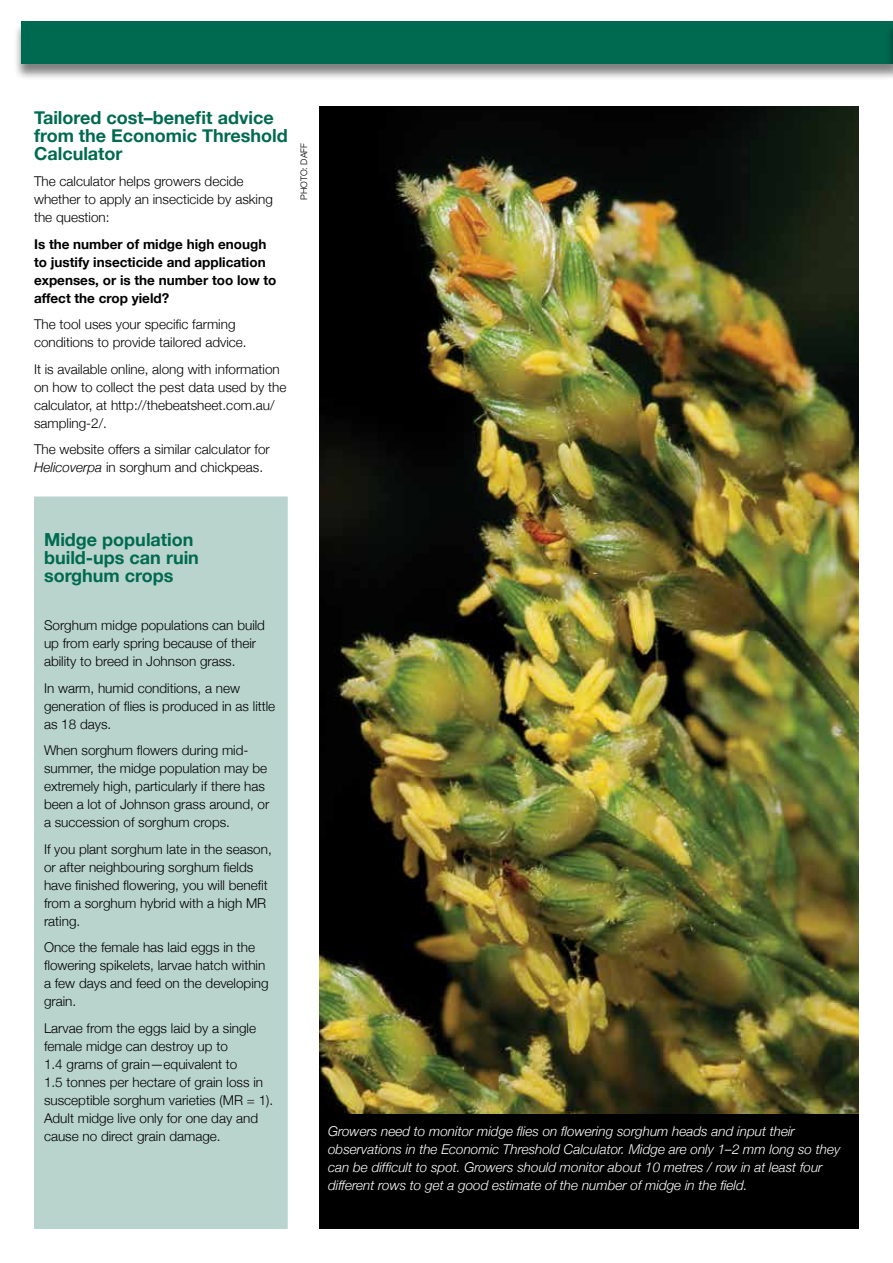
<style>
.page{position:relative;width:893px;height:1263px;background:#fff}
.page>*{position:absolute;margin:0;border:0;box-sizing:border-box;transform-origin:0 0}
.t1{font:700 18px/18px "Helvetica Neue";color:#006a51}
.t2{font:300 13.5px/18px "Helvetica Neue";color:#000}
.t3{font:italic 300 13.5px/18px "Helvetica Neue";color:#fff}
.t4{font:700 13.5px/18px "Helvetica Neue";color:#000}
.t5{font:300 9px "Helvetica Neue";color:#000}
.s1{font-style:italic}
</style>
<div class="page">
<img style="left:320px;top:106px;width:539px;height:1008px">
<div style="left:35px;top:497px;width:252px;height:731px;background:#b9d4cd"></div>
<div style="left:34px;top:496px;width:254px;height:733px;border:2px solid #b9d5cf"></div>
<div style="left:320px;top:1114px;width:539px;height:115px;background:#000"></div>
<div style="left:13px;top:22px;width:880px;height:58px;background:#000;opacity:.5"></div>
<div style="left:21px;top:21px;width:872px;height:43px;background:#006a51"></div>
<div style="left:885px;top:22px;width:8px;height:58px;background:#000;opacity:.5"></div>
<svg style="left:892px;top:22px;width:1px;height:42px"></svg>
<h1 class="t1" style="left:34px;top:108px;width:255px">Tailored cost–benefit advice from the Economic Threshold<br>Calculator</h1>
<p class="t2" style="left:34px;top:172px;width:240px">The calculator helps growers decide whether to apply an insecticide by asking the question:</p>
<p class="t4" style="left:34px;top:235px;width:244px">Is the number of midge high enough to justify insecticide and application expenses, or is the number too low to affect the crop yield?</p>
<p class="t2" style="left:34px;top:315px;width:214px">The tool uses your specific farming conditions to provide tailored advice.</p>
<p class="t2" style="left:34px;top:360px;width:254px">It is available online, along with information on how to collect the pest data used by the calculator, at http://thebeatsheet.com.au/ sampling-2/.</p>
<p class="t2" style="left:34px;top:440px;width:237px">The website offers a similar calculator for<br><span class="s1">Helicoverpa</span> in sorghum and chickpeas.</p>
<p class="t5" style="left:298px;top:200px;width:58px;rotate:-90deg">PHOTO: DAFF</p>
<h1 class="t1" style="left:44px;top:530px;width:156px">Midge population build-ups can ruin sorghum crops</h1>
<p class="t2" style="left:44px;top:616px;width:223px">Sorghum midge populations can build up from early spring because of their ability to breed in Johnson grass.</p>
<p class="t2" style="left:44px;top:679px;width:233px">In warm, humid conditions, a new generation of flies is produced in as little as 18 days.</p>
<p class="t2" style="left:44px;top:741px;width:227px">When sorghum flowers during mid&shy;summer, the midge population may be extremely high, particularly if there has been a lot of Johnson grass around, or a succession of sorghum crops.</p>
<p class="t2" style="left:44px;top:839px;width:229px">If you plant sorghum late in the season, or after neighbouring sorghum fields have finished flowering, you will benefit from a sorghum hybrid with a high MR rating.</p>
<p class="t2" style="left:44px;top:938px;width:226px">Once the female has laid eggs in the flowering spikelets, larvae hatch within a few days and feed on the developing grain.</p>
<p class="t2" style="left:44px;top:1018px;width:231px">Larvae from the eggs laid by a single female midge can destroy up to<br>1.4 grams of grain—equivalent to<br>1.5 tonnes per hectare of grain loss in susceptible sorghum varieties (MR = 1).<br>Adult midge live only for one day and cause no direct grain damage.</p>
<p class="t3" style="left:328px;top:1121px;width:514px">Growers need to monitor midge flies on flowering sorghum heads and input their observations in the Economic Threshold Calculator. Midge are only 1–2 mm long so they can be difficult to spot. Growers should monitor about 10 metres / row in at least four different rows to get a good estimate of the number of midge in the field.</p>
</div>
